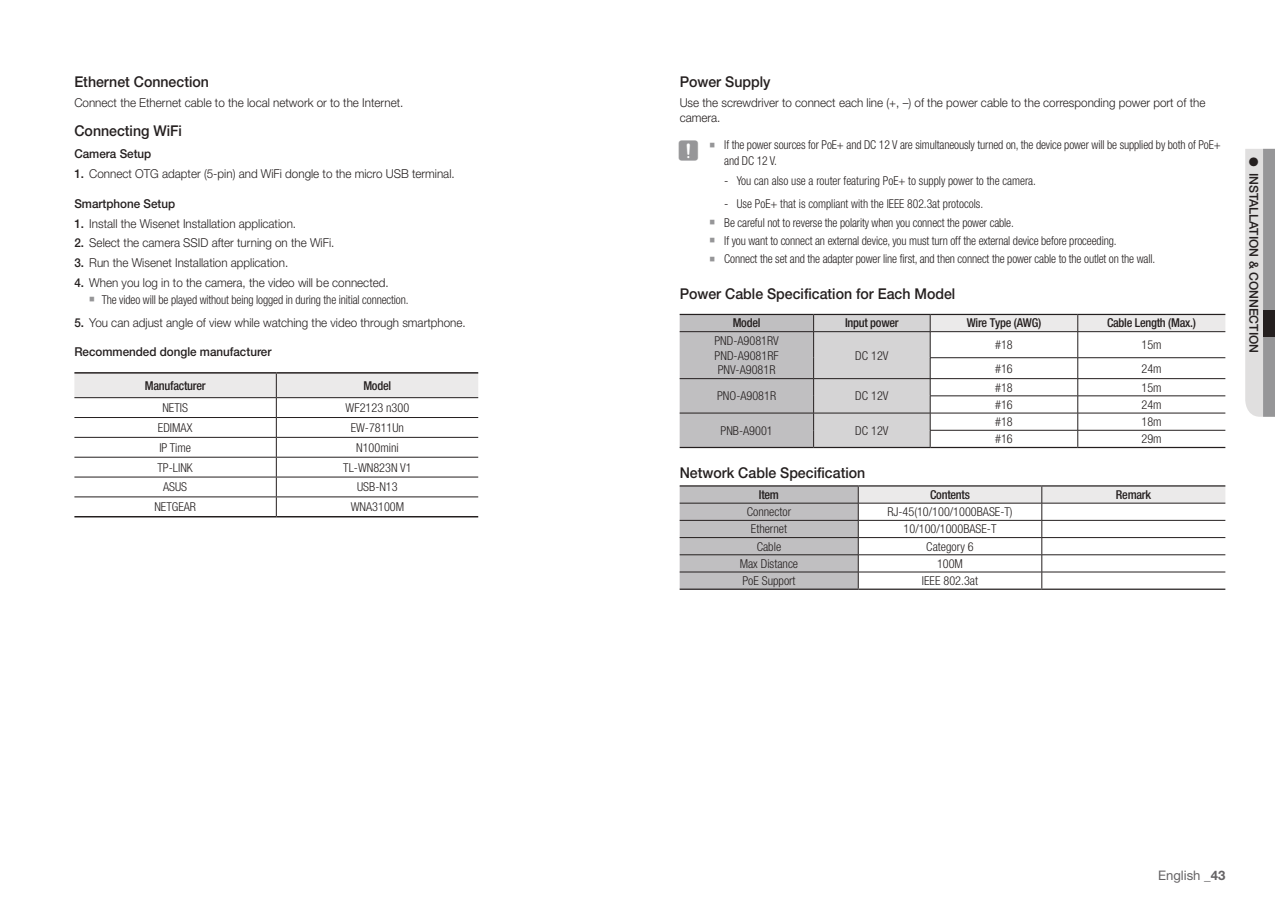
<style>
.page{position:relative;width:1275px;height:903px;background:#fff}
.page>*{position:absolute;margin:0;border:0;box-sizing:border-box;transform-origin:0 0}
.t1{font:500 14.88px "Helvetica Neue cp";color:#241f1f;scale:.95 1}
.t2{font:13.12px "Helvetica Neue cp";color:#656365}
.t3{font:300 condensed 12.25px/18.4px "Helvetica Neue cp";letter-spacing:-.01em;color:#241f1f;scale:.95 1}
.t4{font:300 12.25px/14.9px "Helvetica Neue cp";color:#241f1f;scale:.95 1}
.t5{font:300 condensed 12.25px/14.9px "Helvetica Neue cp";letter-spacing:-.01em;color:#241f1f;text-align:justify}
.t6{font:500 condensed 12.25px "Helvetica Neue cp";letter-spacing:-.02em;color:#241f1f}
.t7{font:500 12.25px "Helvetica Neue cp";color:#241f1f;scale:.95 1}
.t8{font:500 12.25px "Helvetica Neue cp";color:#241f1f}
.s1{font-weight:500}
.s2{font-weight:500;font-stretch:normal}
.s3{font-stretch:normal}
.s4{font-family:"SI Icon HR755";font-weight:400;font-stretch:normal;font-size:14px;color:#969698}
.s5{font-family:"SIBD P1400";font-weight:400;font-stretch:normal;font-size:22.75px;color:#969698}
.s6{font-weight:700}
</style>
<div class="page">
<svg style="left:1245px;top:149px;width:30px;height:268px;background:#c4c4c5"></svg>
<div style="left:1263px;top:310px;width:12px;height:27px;background:#241f1f"></div>
<svg style="left:74px;top:374px;width:404px;height:142px"></svg>
<hr style="left:74px;top:372px;width:202px;height:2px;background:#241f1f">
<hr style="left:276px;top:372px;width:202px;height:2px;background:#241f1f">
<hr style="left:74px;top:516px;width:202px;height:1px;background:#241f1f">
<hr style="left:276px;top:516px;width:202px;height:1px;background:#241f1f">
<svg style="left:680px;top:314px;width:545px;height:133px"></svg>
<hr style="left:680px;top:378px;width:134px;height:1px;background:#241f1f">
<hr style="left:814px;top:378px;width:116px;height:1px;background:#241f1f">
<hr style="left:680px;top:413px;width:134px;height:1px;background:#241f1f">
<hr style="left:814px;top:413px;width:116px;height:1px;background:#241f1f">
<hr style="left:680px;top:447px;width:134px;height:1px;background:#241f1f">
<hr style="left:814px;top:447px;width:116px;height:1px;background:#241f1f">
<hr style="left:930px;top:447px;width:148px;height:1px;background:#241f1f">
<hr style="left:1078px;top:447px;width:147px;height:1px;background:#241f1f">
<hr style="left:680px;top:485px;width:178px;height:1px;background:#241f1f">
<hr style="left:858px;top:485px;width:184px;height:1px;background:#241f1f">
<hr style="left:1042px;top:485px;width:183px;height:1px;background:#241f1f">
<svg style="left:680px;top:486px;width:545px;height:102px"></svg>
<hr style="left:680px;top:588px;width:178px;height:2px;background:#241f1f">
<hr style="left:858px;top:588px;width:184px;height:2px;background:#241f1f">
<hr style="left:1042px;top:588px;width:183px;height:2px;background:#241f1f">
<p class="t1" style="left:74px;top:73px;width:143px">Ethernet Connection</p>
<p class="t4" style="left:74px;top:95px;width:348px">Connect the Ethernet cable to the local network or to the Internet.</p>
<p class="t1" style="left:74px;top:122px;width:115px">Connecting WiFi</p>
<p class="t7" style="left:74px;top:147px;width:82px">Camera Setup</p>
<p class="t4" style="left:74px;top:166px;width:402px"><span class="s1">1.</span> Connect OTG adapter (5-pin) and WiFi dongle to the micro USB terminal.</p>
<p class="t7" style="left:74px;top:196px;width:108px">Smartphone Setup</p>
<p class="t4" style="left:74px;top:216px;width:235px"><span class="s1">1.</span> Install the Wisenet Installation application.</p>
<p class="t4" style="left:74px;top:236px;width:275px"><span class="s1">2.</span> Select the camera SSID after turning on the WiFi.</p>
<p class="t4" style="left:74px;top:256px;width:227px"><span class="s1">3.</span> Run the Wisenet Installation application.</p>
<p class="t3" style="left:89px;top:275px;width:338px;line-height:16.4px;text-indent:-15px"><span class="s2">4.</span> <span class="s3">When you log in to the camera, the video will be connected.<br></span><span class="s4">`</span> The video will be played without being logged in during the initial connection.</p>
<p class="t4" style="left:74px;top:315px;width:413px"><span class="s1">5.</span> You can adjust angle of view while watching the video through smartphone.</p>
<p class="t7" style="left:74px;top:345px;width:209px">Recommended dongle manufacturer</p>
<p class="t6" style="left:145px;top:378px;width:62px">Manufacturer</p>
<p class="t6" style="left:363px;top:378px;width:29px">Model</p>
<p class="t5" style="left:162px;top:400px;width:27px">NETIS</p>
<p class="t5" style="left:346px;top:400px;width:65px">WF2123 n300</p>
<p class="t5" style="left:158px;top:420px;width:36px">EDIMAX</p>
<p class="t5" style="left:351px;top:420px;width:55px">EW-7811Un</p>
<p class="t5" style="left:159px;top:440px;width:33px">IP Time</p>
<p class="t5" style="left:356px;top:440px;width:44px">N100mini</p>
<p class="t5" style="left:158px;top:460px;width:37px">TP-LINK</p>
<p class="t5" style="left:343px;top:460px;width:70px">TL-WN823N V1</p>
<p class="t5" style="left:163px;top:480px;width:26px">ASUS</p>
<p class="t5" style="left:357px;top:480px;width:42px">USB-N13</p>
<p class="t5" style="left:154px;top:499px;width:43px">NETGEAR</p>
<p class="t5" style="left:351px;top:499px;width:55px">WNA3100M</p>
<p class="t1" style="left:680px;top:73px;width:97px">Power Supply</p>
<p class="t4" style="left:680px;top:95px;width:555px">Use the screwdriver to connect each line (+, –) of the power cable to the corresponding power port of the camera.</p>
<p class="t3" style="left:724px;top:137px;width:524px;line-height:15.6px;text-indent:-47px"><span class="s5">J</span> <span class="s4">`</span> If the power sources for PoE+ and DC 12 V are simultaneously turned on, the device power will be supplied by both of PoE+ and DC 12 V.</p>
<p class="t3" style="left:724px;top:172px;width:330px"><span class="s3">-</span> You can also use a router featuring PoE+ to supply power to the camera.</p>
<p class="t3" style="left:709px;top:194px;width:471px;text-indent:15px"><span class="s3">-</span> Use PoE+ that is compliant with the IEEE 802.3at protocols.<br><span class="s4">`</span> Be careful not to reverse the polarity when you connect the power cable.<br><span class="s4">`</span> If you want to connect an external device, you must turn off the external device before proceeding.<br><span class="s4">`</span> Connect the set and the adapter power line first, and then connect the power cable to the outlet on the wall.</p>
<p class="t1" style="left:680px;top:285px;width:292px">Power Cable Specification for Each Model</p>
<p class="t6" style="left:733px;top:316px;width:29px">Model</p>
<p class="t6" style="left:845px;top:316px;width:55px">Input power</p>
<p class="t6" style="left:967px;top:316px;width:76px">Wire Type (AWG)</p>
<p class="t6" style="left:1107px;top:316px;width:90px">Cable Length (Max.)</p>
<p class="t5" style="left:714px;top:333px;width:66px">PND-A9081RV PND-A9081RF PNV-A9081R</p>
<p class="t5" style="left:995px;top:337px;width:19px">#18</p>
<p class="t5" style="left:1141px;top:337px;width:22px">15m</p>
<p class="t5" style="left:995px;top:361px;width:19px">#16</p>
<p class="t5" style="left:1141px;top:361px;width:22px">24m</p>
<p class="t5" style="left:855px;top:348px;width:35px">DC 12V</p>
<p class="t5" style="left:717px;top:388px;width:61px">PNO-A9081R</p>
<p class="t5" style="left:855px;top:388px;width:35px">DC 12V</p>
<p class="t5" style="left:720px;top:423px;width:54px">PNB-A9001</p>
<p class="t5" style="left:855px;top:423px;width:35px">DC 12V</p>
<p class="t5" style="left:995px;top:380px;width:19px">#18</p>
<p class="t5" style="left:1141px;top:380px;width:22px">15m</p>
<p class="t5" style="left:995px;top:397px;width:19px">#16</p>
<p class="t5" style="left:1141px;top:397px;width:22px">24m</p>
<p class="t5" style="left:995px;top:414px;width:19px">#18</p>
<p class="t5" style="left:1141px;top:414px;width:22px">18m</p>
<p class="t5" style="left:995px;top:432px;width:19px">#16</p>
<p class="t5" style="left:1141px;top:432px;width:22px">29m</p>
<p class="t1" style="left:680px;top:464px;width:197px">Network Cable Specification</p>
<p class="t6" style="left:759px;top:487px;width:22px">Item</p>
<p class="t6" style="left:930px;top:487px;width:41px">Contents</p>
<p class="t6" style="left:1116px;top:487px;width:37px">Remark</p>
<p class="t5" style="left:747px;top:504px;width:46px">Connector</p>
<p class="t5" style="left:887px;top:504px;width:127px">RJ-45(10/100/1000BASE-T)</p>
<p class="t5" style="left:751px;top:522px;width:38px">Ethernet</p>
<p class="t5" style="left:904px;top:522px;width:94px">10/100/1000BASE-T</p>
<p class="t5" style="left:757px;top:539px;width:26px">Cable</p>
<p class="t5" style="left:926px;top:539px;width:49px">Category 6</p>
<p class="t5" style="left:740px;top:556px;width:60px">Max Distance</p>
<p class="t5" style="left:937px;top:556px;width:28px">100M</p>
<p class="t5" style="left:742px;top:573px;width:55px">PoE Support</p>
<p class="t5" style="left:922px;top:573px;width:58px">IEEE 802.3at</p>
<p class="t8" style="left:1261px;top:157px;width:198px;rotate:90deg">● INSTALLATION &amp; CONNECTION</p>
<p class="t2" style="left:1158px;top:867px;width:69px">English _<span class="s6">43</span></p>
</div>
